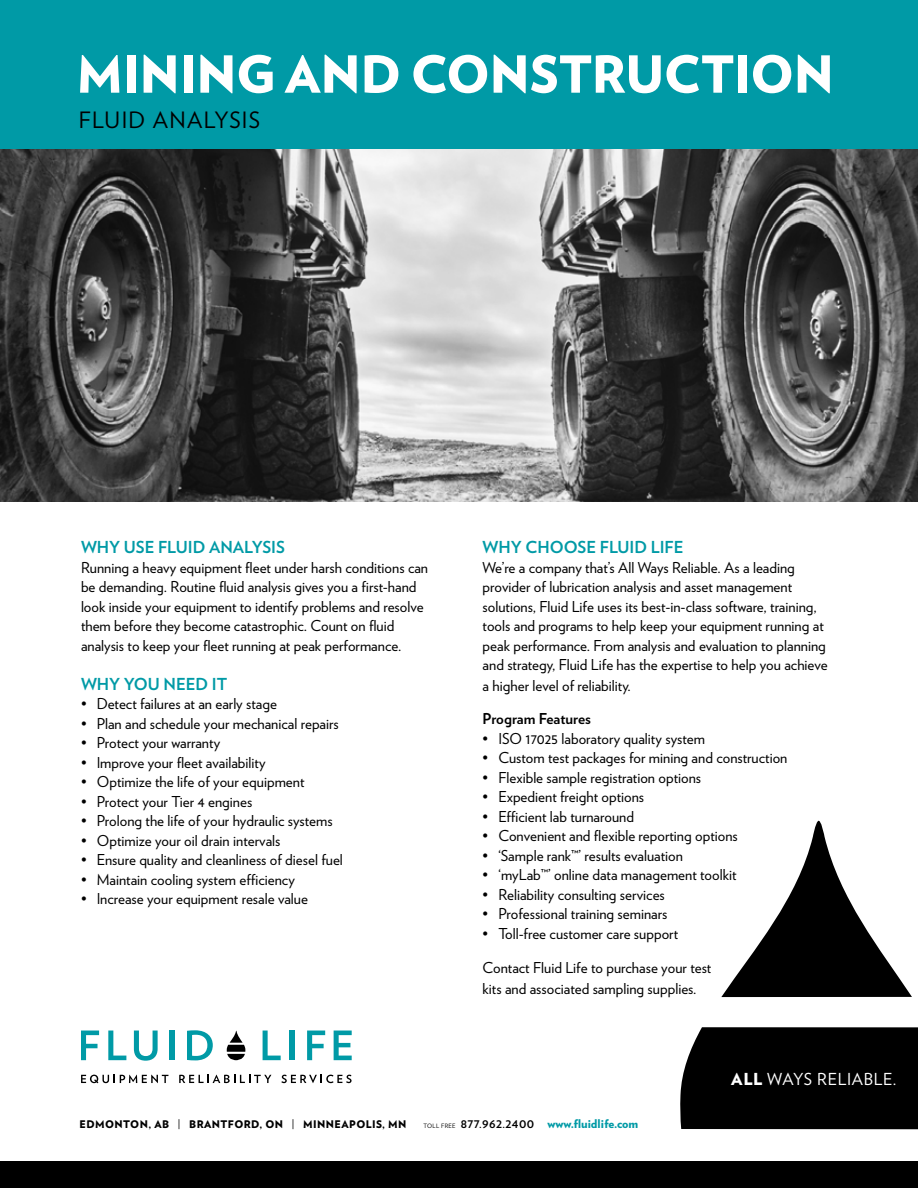
<style>
.page{position:relative;width:918px;height:1188px;background:#fff}
.page>*{position:absolute;margin:0;border:0;box-sizing:border-box;transform-origin:0 0}
.t1{font:900 51px "Verlag";letter-spacing:-.01em;color:#fff}
.t2{font:22.5px "Verlag";letter-spacing:.06em;color:#000}
.t3{font:700 16.5px "Verlag";color:#009aa6}
.t4{font:16.5px "Verlag";letter-spacing:.04em;color:#fff}
.t5{font:15px/19.5px "Verlag";color:#000}
.t6{font:700 15px "Verlag";letter-spacing:-.01em;color:#000}
.t7{font:900 12px "Verlag";color:#009aa6}
.t8{font:900 10.5px "Verlag";letter-spacing:.04em;color:#000}
.t9{font:6px "Verlag";color:#000}
.s1{font-weight:900}
.s2{font-weight:400}
.s3{font-weight:700;font-size:10.5px;color:#000}
</style>
<div class="page">
<div style="left:0;top:1161px;width:918px;height:27px;background:#000"></div>
<svg style="left:721px;top:820px;width:191px;height:177px"></svg>
<div style="left:680px;top:1027px;width:238px;height:102px;background:#000"></div>
<svg style="left:227px;top:1030px;width:18px;height:31px"></svg>
<svg style="left:81px;top:1075px;width:87px;height:8px"></svg>
<svg style="left:179px;top:1075px;width:92px;height:8px"></svg>
<svg style="left:281px;top:1075px;width:71px;height:8px"></svg>
<svg style="left:81px;top:1031px;width:18px;height:29px"></svg>
<svg style="left:108px;top:1031px;width:18px;height:29px"></svg>
<svg style="left:134px;top:1031px;width:24px;height:30px"></svg>
<div style="left:170px;top:1031px;width:5px;height:29px;background:#009aa6"></div>
<svg style="left:187px;top:1030px;width:26px;height:30px"></svg>
<svg style="left:263px;top:1031px;width:18px;height:29px"></svg>
<div style="left:290px;top:1031px;width:5px;height:29px;background:#009aa6"></div>
<svg style="left:307px;top:1031px;width:18px;height:29px"></svg>
<svg style="left:334px;top:1031px;width:18px;height:29px"></svg>
<div style="left:0;top:0;width:918px;height:197px;background:#009aa6"></div>
<img style="left:0;top:149px;width:918px;height:352px">
<h1 class="t1" style="left:76px;top:32px;width:759px">MINING AND CONSTRUCTION</h1>
<h2 class="t2" style="left:79px;top:103px;width:162px">fluid analysis</h2>
<p class="t3" style="left:81px;top:534px;width:206px">WHY USE FLUID ANALYSIS</p>
<p class="t5" style="left:81px;top:557px;width:349px">Running a heavy equipment fleet under harsh conditions can be demanding. Routine fluid analysis gives you a first-hand look inside your equipment to identify problems and resolve them before they become catastrophic. Count on fluid analysis to keep your fleet running at peak performance.</p>
<p class="t3" style="left:81px;top:671px;width:148px">WHY YOU NEED IT</p>
<p class="t5" style="left:81px;top:693px;width:198px">• Detect failures at an early stage</p>
<p class="t5" style="left:81px;top:713px;width:259px">• Plan and schedule your mechanical repairs</p>
<p class="t5" style="left:81px;top:732px;width:141px">• Protect your warranty</p>
<p class="t5" style="left:81px;top:752px;width:186px">• Improve your fleet availability</p>
<p class="t5" style="left:81px;top:771px;width:225px">• Optimize the life of your equipment</p>
<p class="t5" style="left:81px;top:791px;width:173px">• Protect your Tier 4 engines</p>
<p class="t5" style="left:81px;top:810px;width:253px">• Prolong the life of your hydraulic systems</p>
<p class="t5" style="left:81px;top:830px;width:201px">• Optimize your oil drain intervals</p>
<p class="t5" style="left:81px;top:849px;width:263px">• Ensure quality and cleanliness of diesel fuel</p>
<p class="t5" style="left:81px;top:869px;width:215px">• Maintain cooling system efficiency</p>
<p class="t5" style="left:81px;top:888px;width:229px">• Increase your equipment resale value</p>
<p class="t3" style="left:483px;top:534px;width:202px">WHY CHOOSE FLUID LIFE</p>
<p class="t5" style="left:483px;top:557px;width:347px">We’re a company that’s All Ways Reliable. As a leading provider of lubrication analysis and asset management solutions, Fluid Life uses its best-in-class software, training, tools and programs to help keep your equipment running at peak performance. From analysis and evaluation to planning and strategy, Fluid Life has the expertise to help you achieve</p>
<p class="t5" style="left:483px;top:675px;width:150px">a higher level of reliability.</p>
<p class="t6" style="left:483px;top:707px;width:110px">PROGRAM FEATURES</p>
<p class="t5" style="left:483px;top:728px;width:224px">• ISO 17025 laboratory quality system</p>
<p class="t5" style="left:483px;top:747px;width:306px">• Custom test packages for mining and construction</p>
<p class="t5" style="left:483px;top:767px;width:220px">• Flexible sample registration options</p>
<p class="t5" style="left:483px;top:786px;width:163px">• Expedient freight options</p>
<p class="t5" style="left:483px;top:806px;width:153px">• Efficient lab turnaround</p>
<p class="t5" style="left:483px;top:825px;width:257px">• Convenient and flexible reporting options</p>
<p class="t5" style="left:483px;top:845px;width:202px">• ‘Sample rank™’ results evaluation</p>
<p class="t5" style="left:483px;top:864px;width:255px">• ‘myLab™’ online data management toolkit</p>
<p class="t5" style="left:483px;top:884px;width:184px">• Reliability consulting services</p>
<p class="t5" style="left:483px;top:903px;width:186px">• Professional training seminars</p>
<p class="t5" style="left:483px;top:923px;width:197px">• Toll-free customer care support</p>
<p class="t5" style="left:483px;top:957px;width:230px;line-height:21px">Contact Fluid Life to purchase your test kits and associated sampling supplies.</p>
<p class="t4" style="left:731px;top:1066px;width:167px"><span class="s1">ALL</span> WAYS RELIABLE.</p>
<p class="t8" style="left:80px;top:1116px;width:328px">EDMONTON, AB <span class="s2">|</span> BRANTFORD, ON <span class="s2">|</span> MINNEAPOLIS, MN</p>
<p class="t9" style="left:424px;top:1122px;width:5px">toll</p>
<p class="t9" style="left:441px;top:1122px;width:5px">free</p>
<p class="t7" style="left:461px;top:1114px;width:179px"><span class="s3">877.962.2400</span> www.fluidlife.com</p>
</div>
